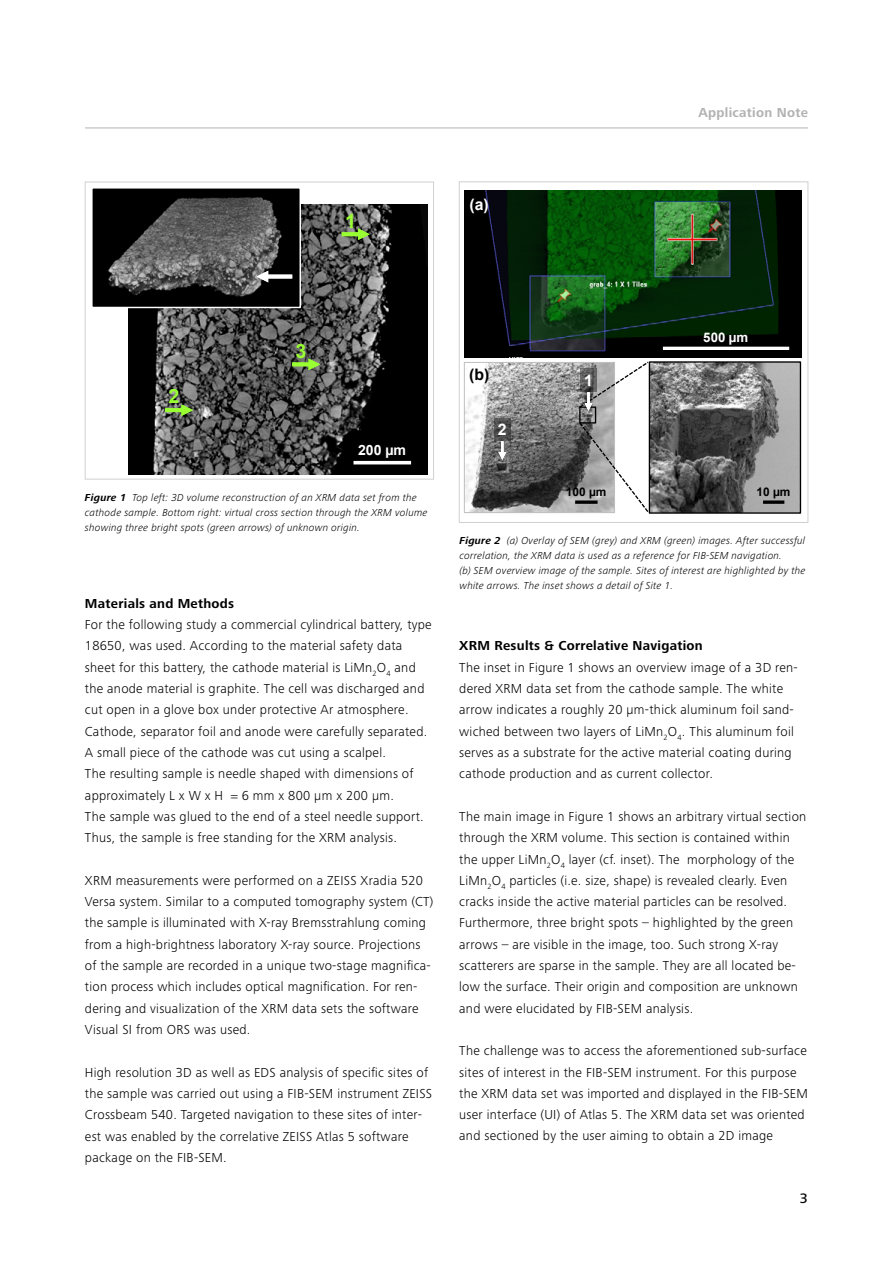
<style>
.page{position:relative;width:893px;height:1263px;background:#fff}
.page>*{position:absolute;margin:0;border:0;box-sizing:border-box;transform-origin:0 0}
.t1{font:700 19.65px "Arial";color:#9f3}
.t2{font:700 15.9px "Arial";color:#fff}
.t3{font:700 15.9px "Arial";color:#000}
.t4{font:500 14.25px "Zeiss Frutiger Next Pro";color:#000}
.t5{font:700 14.1px "Arial";color:#fff}
.t6{font:300 13.5px/21.3px "Zeiss Frutiger Next Pro";letter-spacing:.02em;color:#000}
.t7{font:700 13.5px "Zeiss Frutiger Next Pro";letter-spacing:.02em;color:#000}
.t8{font:700 13.5px "Zeiss Frutiger Next Pro";letter-spacing:.02em;color:#b3b2b2}
.t9{font:700 13.2px "Arial";color:#fff}
.t10{font:700 11.85px "Arial";letter-spacing:-.005em;color:#000}
.t11{font:italic 300 10.5px/15px "Zeiss Frutiger Next Pro";letter-spacing:.02em;color:#000}
.s1{font-weight:700}
</style>
<div class="page">
<hr style="left:85px;top:128px;width:723px;height:1px;background:#b3b2b2">
<img style="left:128px;top:204px;width:300px;height:270px">
<hr style="left:353px;top:461px;width:58px;height:3px;background:#fff">
<hr style="left:165px;top:408px;width:18px;height:4px;background:#9f3">
<svg style="left:181px;top:404px;width:12px;height:12px"></svg>
<svg style="left:292px;top:362px;width:16px;height:4px"></svg>
<svg style="left:308px;top:358px;width:12px;height:12px"></svg>
<hr style="left:342px;top:232px;width:18px;height:4px;background:#9f3">
<svg style="left:358px;top:228px;width:12px;height:12px"></svg>
<img style="left:93px;top:189px;width:206px;height:117px">
<div style="left:91px;top:187px;width:210px;height:121px;border:1px solid #fff"></div>
<hr style="left:266px;top:275px;width:26px;height:3px;background:#fff">
<svg style="left:257px;top:271px;width:11px;height:11px"></svg>
<div style="left:85px;top:182px;width:349px;height:297px;border:1px solid #d0d0d0"></div>
<img style="left:465px;top:190px;width:337px;height:168px">
<img style="left:466px;top:364px;width:147px;height:147px">
<div style="left:464px;top:362px;width:151px;height:151px;border:1px solid #bfbfbf"></div>
<img style="left:651px;top:363px;width:148px;height:149px">
<div style="left:649px;top:361px;width:152px;height:153px;border:1px solid #000"></div>
<svg style="left:763px;top:500px;width:21px;height:4px"></svg>
<hr style="left:663px;top:347px;width:126px;height:3px;background:#fff">
<svg style="left:575px;top:500px;width:3px;height:4px"></svg>
<div style="left:579px;top:406px;width:17px;height:18px;border:1px solid #000"></div>
<svg style="left:578px;top:421px;width:72px;height:93px"></svg>
<svg style="left:498px;top:441px;width:8px;height:19px"></svg>
<div style="left:465px;top:337px;width:40px;height:20px;background:#000"></div>
<div style="left:489px;top:349px;width:41px;height:8px;background:#000"></div>
<svg style="left:578px;top:361px;width:72px;height:50px"></svg>
<div style="left:580px;top:369px;width:17px;height:23px;background:#000;opacity:.4"></div>
<div style="left:494px;top:418px;width:16px;height:23px;background:#000;opacity:.4"></div>
<div style="left:459px;top:182px;width:349px;height:341px;border:1px solid #d0d0d0"></div>
<h1 class="t1" style="left:345px;top:208px;width:12px">1</h1>
<p class="t2" style="left:469px;top:193px;width:21px">(a)</p>
<p class="t8" style="left:699px;top:105px;width:111px">Application Note</p>
<h1 class="t1" style="left:168px;top:383px;width:12px">2</h1>
<h1 class="t1" style="left:295px;top:338px;width:12px">3</h1>
<p class="t5" style="left:358px;top:441px;width:50px">200 µm</p>
<p class="t11" style="left:85px;top:490px;width:344px"><span class="s1">Figure 1</span> Top left: 3D volume reconstruction of an XRM data set from the cathode sample. Bottom right: virtual cross section through the XRM volume showing three bright spots (green arrows) of unknown origin.</p>
<p class="t7" style="left:85px;top:596px;width:151px">Materials and Methods</p>
<p class="t6" style="left:85px;top:614px;width:348px">For the following study a commercial cylindrical battery, type 18650, was used. According to the material safety data sheet for this battery, the cathode material is LiMn<sub>2</sub>O<sub>4</sub> and the anode material is graphite. The cell was discharged and cut open in a glove box under protective Ar atmosphere.<br>Cathode, separator foil and anode were carefully separated.<br>A small piece of the cathode was cut using a scalpel.<br>The resulting sample is needle shaped with dimensions of approximately L x W x H = 6 mm x 800 µm x 200 µm.<br>The sample was glued to the end of a steel needle support.<br>Thus, the sample is free standing for the XRM analysis.</p>
<p class="t6" style="left:85px;top:870px;width:350px">XRM measurements were performed on a ZEISS Xradia 520<br>Versa system. Similar to a computed tomography system (CT) the sample is illuminated with X-ray Bremsstrahlung coming from a high-brightness laboratory X-ray source. Projections of the sample are recorded in a unique two-stage magnifica&shy;tion process which includes optical magnification. For ren&shy;dering and visualization of the XRM data sets the software Visual SI from ORS was used.</p>
<p class="t6" style="left:85px;top:1061px;width:349px">High resolution 3D as well as EDS analysis of specific sites of the sample was carried out using a FIB-SEM instrument ZEISS Crossbeam 540. Targeted navigation to these sites of inter&shy;est was enabled by the correlative ZEISS Atlas 5 software package on the FIB-SEM.</p>
<p class="t3" style="left:469px;top:363px;width:22px">(b)</p>
<p class="t2" style="left:584px;top:370px;width:10px">1</p>
<p class="t2" style="left:498px;top:419px;width:10px">2</p>
<p class="t10" style="left:566px;top:484px;width:42px">100 µm</p>
<p class="t9" style="left:703px;top:328px;width:47px">500 µm</p>
<p class="t10" style="left:757px;top:484px;width:35px">10 µm</p>
<p class="t11" style="left:459px;top:533px;width:348px"><span class="s1">Figure 2</span> (a) Overlay of SEM (grey) and XRM (green) images. After successful correlation, the XRM data is used as a reference for FIB-SEM navigation.<br>(b) SEM overview image of the sample. Sites of interest are highlighted by the white arrows. The inset shows a detail of Site 1.</p>
<p class="t7" style="left:459px;top:638px;width:245px">XRM Results &amp; Correlative Navigation</p>
<p class="t6" style="left:459px;top:657px;width:340px">The inset in Figure 1 shows an overview image of a 3D ren&shy;dered XRM data set from the cathode sample. The white arrow indicates a roughly 20 µm-thick aluminum foil sand&shy;wiched between two layers of LiMn<sub>2</sub>O<sub>4</sub>. This aluminum foil serves as a substrate for the active material coating during cathode production and as current collector.</p>
<p class="t6" style="left:459px;top:806px;width:349px">The main image in Figure 1 shows an arbitrary virtual section through the XRM volume. This section is contained within the upper LiMn<sub>2</sub>O<sub>4</sub> layer (cf. inset). The morphology of the LiMn<sub>2</sub>O<sub>4</sub> particles (i.e. size, shape) is revealed clearly. Even cracks inside the active material particles can be resolved.<br>Furthermore, three bright spots – highlighted by the green arrows – are visible in the image, too. Such strong X-ray scatterers are sparse in the sample. They are all located be&shy;low the surface. Their origin and composition are unknown and were elucidated by FIB-SEM analysis.</p>
<p class="t6" style="left:459px;top:1040px;width:350px">The challenge was to access the aforementioned sub-surface sites of interest in the FIB-SEM instrument. For this purpose the XRM data set was imported and displayed in the FIB-SEM user interface (UI) of Atlas 5. The XRM data set was oriented and sectioned by the user aiming to obtain a 2D image</p>
<p class="t4" style="left:800px;top:1190px;width:10px">3</p>
</div>
